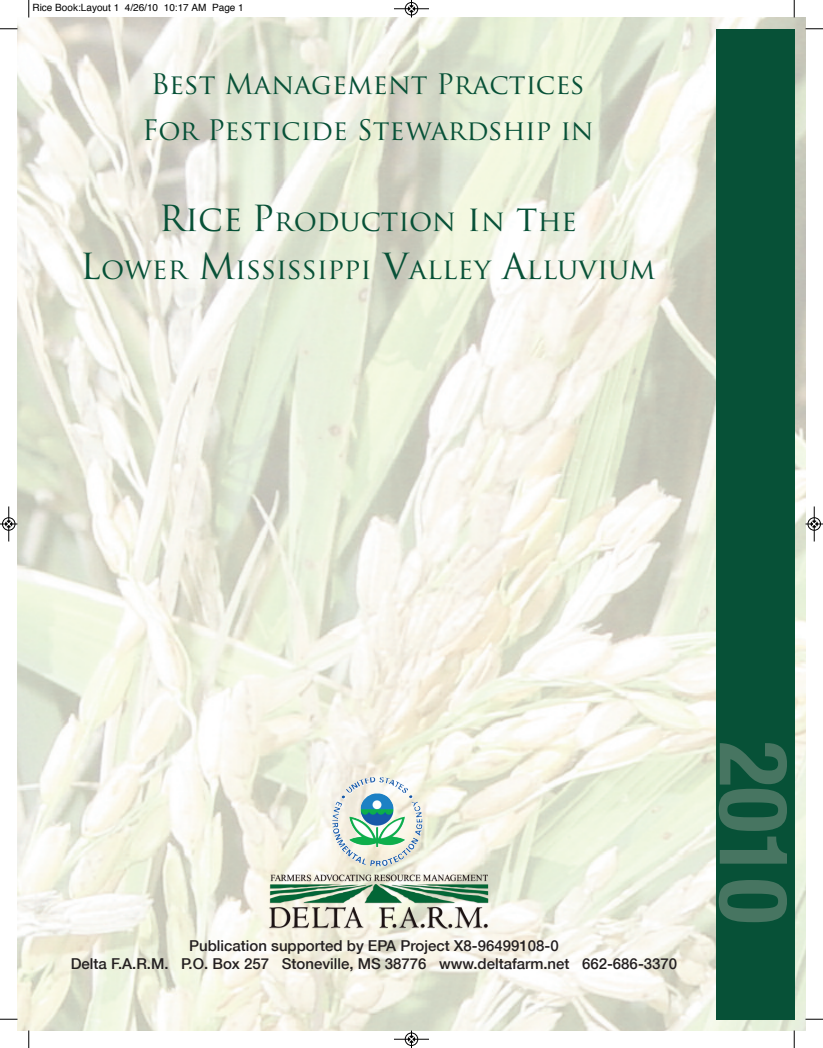
<style>
.page{position:relative;width:823px;height:1048px;background:#fff}
.page>*{position:absolute;margin:0;border:0;box-sizing:border-box;transform-origin:0 0}
.t1{font:28.75px/48.5px "Trajan Pro";color:#075137;text-align:center}
.t2{font:27.5px/45.1px "Trajan Pro";color:#075137;text-align:center}
.t3{font:500 15px/18px "Helvetica Neue";color:#231f20;text-align:center}
.t4{font:10px "Helvetica";color:#000}
.s1{font-size:35px}
</style>
<div class="page">
<img style="left:18px;top:18px;width:787px;height:1012px">
<div style="left:716px;top:29px;width:78px;height:990px;background:#075137"></div>
<svg style="left:718px;top:743px;width:69px;height:179px"></svg>
<img style="left:265px;top:872px;width:225px;height:57px">
<img style="left:349px;top:816px;width:56px;height:27px">
<svg style="left:28px;top:0;width:2px;height:18px"></svg>
<svg style="left:0;top:28px;width:18px;height:2px"></svg>
<svg style="left:793px;top:0;width:2px;height:18px"></svg>
<svg style="left:805px;top:28px;width:17px;height:2px"></svg>
<svg style="left:28px;top:1030px;width:2px;height:18px"></svg>
<svg style="left:0;top:1018px;width:18px;height:2px"></svg>
<svg style="left:793px;top:1030px;width:2px;height:18px"></svg>
<svg style="left:805px;top:1018px;width:17px;height:2px"></svg>
<hr style="left:394px;top:9px;width:35px;height:1px;background:#000">
<div style="left:405px;top:2px;width:13px;height:13px;border:1px solid #000;border-radius:50%"></div>
<svg style="left:408px;top:0;width:6px;height:18px"></svg>
<hr style="left:394px;top:1039px;width:35px;height:1px;background:#000">
<div style="left:405px;top:1032px;width:13px;height:13px;border:1px solid #000;border-radius:50%"></div>
<svg style="left:408px;top:1030px;width:6px;height:18px"></svg>
<hr style="left:9px;top:506px;width:1px;height:35px;background:#000">
<div style="left:2px;top:517px;width:13px;height:13px;border:1px solid #000;border-radius:50%"></div>
<svg style="left:0;top:521px;width:18px;height:6px"></svg>
<hr style="left:814px;top:506px;width:1px;height:35px;background:#000">
<div style="left:807px;top:517px;width:13px;height:13px;border:1px solid #000;border-radius:50%"></div>
<svg style="left:805px;top:521px;width:17px;height:6px"></svg>
<p class="t4" style="left:32px;top:4px;width:213px">Rice Book:Layout 1 4/26/10 10:17 AM Page 1</p>
<h2 class="t2" style="left:142px;top:65px;width:453px">Best Management Practices<br>For Pesticide Stewardship in</h2>
<h1 class="t1" style="left:80px;top:199px;width:576px"><span class="s1">Rice P</span>roduction <span class="s1">i</span>n <span class="s1">t</span>he<br><span class="s1">L</span>ower <span class="s1">M</span>ississippi <span class="s1">V</span>alley <span class="s1">A</span>lluvium</h1>
<p class="t3" style="left:71px;top:936px;width:608px">Publication supported by EPA Project X8-96499108-0<br>Delta F.A.R.M. P.O. Box 257 Stoneville, MS 38776 www.deltafarm.net 662-686-3370</p>
</div>
